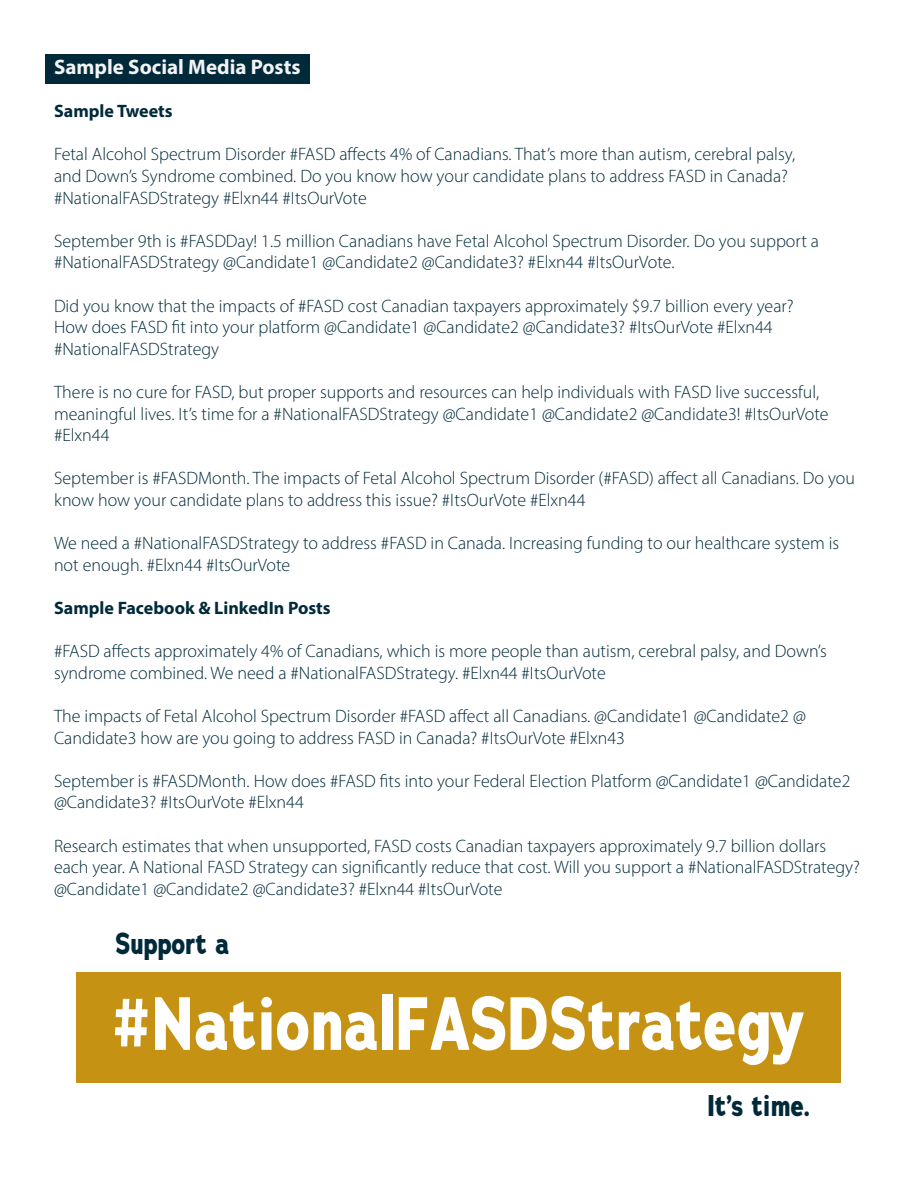
<style>
.page{position:relative;width:918px;height:1188px;background:#fff}
.page>*{position:absolute;margin:0;border:0;box-sizing:border-box;transform-origin:0 0}
.t1{font:700 75px "Adrianna Condensed";color:#fff}
.t2{font:700 30px "Adrianna Condensed";color:#002a3a}
.t3{font:700 21px "Myriad Pro";color:#f3f3f4}
.t4{font:300 18px/21.6px "Myriad Pro";color:#002a3a}
.t5{font:700 18px "Myriad Pro";color:#002a3a}
</style>
<div class="page">
<div style="left:77px;top:972px;width:764px;height:110px;background:#c69214"></div>
<div style="left:45px;top:54px;width:265px;height:29px;background:#002a3a"></div>
<p class="t3" style="left:54px;top:53px;width:248px">Sample Social Media Posts</p>
<p class="t5" style="left:54px;top:99px;width:120px">Sample Tweets</p>
<p class="t4" style="left:54px;top:143px;width:743px">Fetal Alcohol Spectrum Disorder #FASD affects 4% of Canadians. That’s more than autism, cerebral palsy, and Down’s Syndrome combined. Do you know how your candidate plans to address FASD in Canada? #NationalFASDStrategy #Elxn44 #ItsOurVote</p>
<p class="t4" style="left:54px;top:230px;width:767px">September 9th is #FASDDay! 1.5 million Canadians have Fetal Alcohol Spectrum Disorder. Do you support a #NationalFASDStrategy @Candidate1 @Candidate2 @Candidate3? #Elxn44 #ItsOurVote.</p>
<p class="t4" style="left:54px;top:295px;width:741px">Did you know that the impacts of #FASD cost Canadian taxpayers approximately $9.7 billion every year?<br>How does FASD fit into your platform @Candidate1 @Candidate2 @Candidate3? #ItsOurVote #Elxn44 #NationalFASDStrategy</p>
<p class="t4" style="left:54px;top:381px;width:776px">There is no cure for FASD, but proper supports and resources can help individuals with FASD live successful, meaningful lives. It’s time for a #NationalFASDStrategy @Candidate1 @Candidate2 @Candidate3! #ItsOurVote #Elxn44</p>
<p class="t4" style="left:54px;top:467px;width:803px">September is #FASDMonth. The impacts of Fetal Alcohol Spectrum Disorder (#FASD) affect all Canadians. Do you know how your candidate plans to address this issue? #ItsOurVote #Elxn44</p>
<p class="t4" style="left:54px;top:532px;width:787px">We need a #NationalFASDStrategy to address #FASD in Canada. Increasing funding to our healthcare system is not enough. #Elxn44 #ItsOurVote</p>
<p class="t5" style="left:54px;top:596px;width:278px">Sample Facebook &amp; LinkedIn Posts</p>
<p class="t4" style="left:54px;top:640px;width:774px">#FASD affects approximately 4% of Canadians, which is more people than autism, cerebral palsy, and Down’s syndrome combined. We need a #NationalFASDStrategy. #Elxn44 #ItsOurVote</p>
<p class="t4" style="left:54px;top:705px;width:753px">The impacts of Fetal Alcohol Spectrum Disorder #FASD affect all Canadians. @Candidate1 @Candidate2 @<br>Candidate3 how are you going to address FASD in Canada? #ItsOurVote #Elxn43</p>
<p class="t4" style="left:54px;top:770px;width:798px">September is #FASDMonth. How does #FASD fits into your Federal Election Platform @Candidate1 @Candidate2 @Candidate3? #ItsOurVote #Elxn44</p>
<p class="t4" style="left:54px;top:835px;width:808px">Research estimates that when unsupported, FASD costs Canadian taxpayers approximately 9.7 billion dollars each year. A National FASD Strategy can significantly reduce that cost. Will you support a #NationalFASDStrategy? @Candidate1 @Candidate2 @Candidate3? #Elxn44 #ItsOurVote</p>
<h2 class="t2" style="left:116px;top:924px;width:115px">Support a</h2>
<h1 class="t1" style="left:113px;top:976px;width:694px">#NationalFASDStrategy</h1>
<h2 class="t2" style="left:707px;top:1086px;width:104px">It’s time.</h2>
</div>
